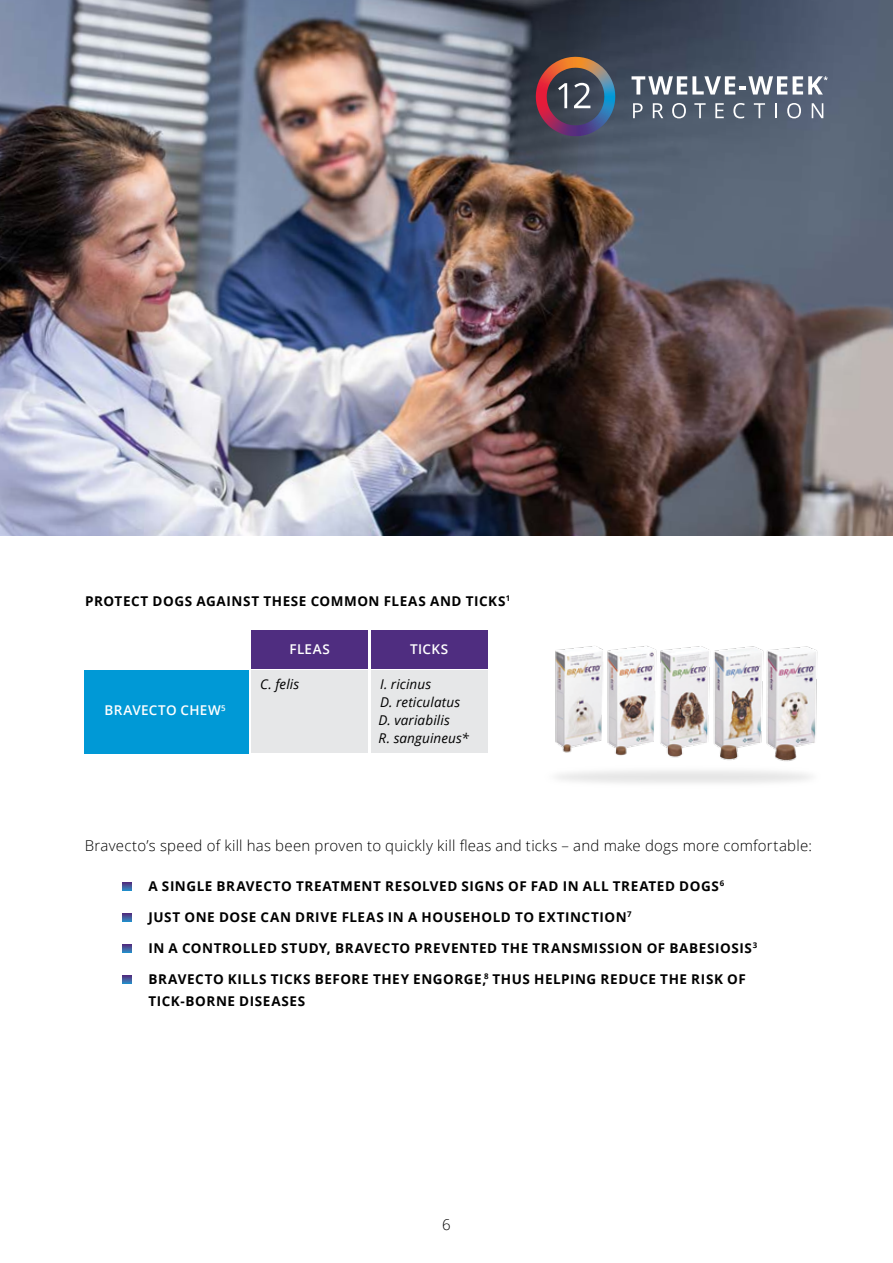
<style>
.page{position:relative;width:893px;height:1263px;background:#fff}
.page>*{position:absolute;margin:0;border:0;box-sizing:border-box;transform-origin:0 0}
.t1{font:300 15px "Open Sans";letter-spacing:.015em;color:#000}
.t2{font:700 13.5px "Open Sans";letter-spacing:.045em;color:#000}
.t3{font:italic 13.5px/18px "Open Sans";letter-spacing:.01em;color:#000}
.t4{font:600 13.5px "Open Sans";letter-spacing:.025em;color:#fff}
.t5{font:700 7.8px "Open Sans";color:#000}
.t6{font:600 7.8px "Open Sans";color:#fff}
</style>
<div class="page">
<img style="left:0;top:0;width:893px;height:536px">
<svg style="left:631px;top:76px;width:156px;height:19px"></svg>
<svg style="left:793px;top:76px;width:35px;height:19px"></svg>
<svg style="left:633px;top:103px;width:10px;height:15px"></svg>
<svg style="left:653px;top:103px;width:10px;height:15px"></svg>
<svg style="left:672px;top:103px;width:14px;height:15px"></svg>
<svg style="left:694px;top:103px;width:12px;height:15px"></svg>
<svg style="left:715px;top:103px;width:9px;height:15px"></svg>
<svg style="left:733px;top:103px;width:12px;height:15px"></svg>
<svg style="left:754px;top:103px;width:11px;height:15px"></svg>
<svg style="left:775px;top:103px;width:2px;height:15px"></svg>
<svg style="left:787px;top:103px;width:14px;height:15px"></svg>
<svg style="left:812px;top:103px;width:11px;height:15px"></svg>
<svg style="left:536px;top:57px;width:79px;height:79px;background:#645260"></svg>
<div style="left:85px;top:670px;width:164px;height:83px;background:#0099d6"></div>
<div style="left:371px;top:630px;width:117px;height:38px;background:#4f2d80"></div>
<div style="left:371px;top:671px;width:117px;height:82px;background:#e6e7e8"></div>
<div style="left:251px;top:630px;width:117px;height:38px;background:#4f2d80"></div>
<div style="left:251px;top:671px;width:117px;height:82px;background:#e6e7e8"></div>
<svg style="left:123px;top:882px;width:8px;height:9px"></svg>
<svg style="left:123px;top:913px;width:8px;height:9px"></svg>
<svg style="left:123px;top:944px;width:8px;height:9px"></svg>
<svg style="left:123px;top:975px;width:8px;height:9px"></svg>
<img style="left:555px;top:646px;width:263px;height:137px">
<p class="t2" style="left:85px;top:591px;width:19px">PROTECT</p>
<p class="t2" style="left:153px;top:591px;width:74px">DOGS AGAINST</p>
<p class="t2" style="left:263px;top:591px;width:10px">THESE</p>
<p class="t2" style="left:311px;top:591px;width:90px">COMMON FLEAS</p>
<p class="t2" style="left:430px;top:591px;width:12px">AND</p>
<p class="t2" style="left:466px;top:591px;width:46px">TICKS<sup>1</sup></p>
<p class="t4" style="left:105px;top:701px;width:46px">BRAVECT</p>
<p class="t4" style="left:166px;top:701px;width:35px">O CHEW</p>
<p class="t6" style="left:221px;top:703px;width:6px">5</p>
<p class="t4" style="left:290px;top:640px;width:17px">FLEAS</p>
<p class="t3" style="left:260px;top:675px;width:41px">C. felis</p>
<p class="t4" style="left:410px;top:640px;width:40px">TICKS</p>
<p class="t3" style="left:379px;top:675px;width:92px">I. ricinus<br>D. reticulatus<br>D. variabilis<br>R. sanguineus*</p>
<p class="t1" style="left:85px;top:836px;width:729px">Bravecto’s speed of kill has been proven to quickly kill fleas and ticks – and make dogs more comfortable:</p>
<p class="t2" style="left:148px;top:876px;width:22px">A SIN</p>
<p class="t2" style="left:186px;top:876px;width:50px">GLE BRAVECTO</p>
<p class="t2" style="left:296px;top:876px;width:10px">TREAT</p>
<p class="t2" style="left:340px;top:876px;width:23px">MENT</p>
<p class="t2" style="left:385px;top:876px;width:10px">RESOLVED</p>
<p class="t2" style="left:462px;top:876px;width:131px">SIGNS OF FAD IN ALL</p>
<p class="t2" style="left:613px;top:876px;width:10px">TREATED</p>
<p class="t2" style="left:679px;top:876px;width:46px">DOGS<sup>6</sup></p>
<p class="t2" style="left:132px;top:907px;width:11px">JUST</p>
<p class="t2" style="left:184px;top:907px;width:11px">ONE</p>
<p class="t2" style="left:219px;top:907px;width:10px">DOSE</p>
<p class="t2" style="left:261px;top:907px;width:11px">CAN</p>
<p class="t2" style="left:295px;top:907px;width:10px">DRIVE</p>
<p class="t2" style="left:342px;top:907px;width:17px">FLEAS</p>
<p class="t2" style="left:388px;top:907px;width:45px">IN AHOUSEHOLD</p>
<p class="t2" style="left:515px;top:907px;width:33px">TO EXTINCTION</p>
<p class="t5" style="left:627px;top:909px;width:6px">7</p>
<p class="t2" style="left:148px;top:938px;width:44px">INACONTROLLED</p>
<p class="t2" style="left:281px;top:938px;width:11px">STUDY</p>
<p class="t2" style="left:327px;top:938px;width:28px">, BRAVECTO</p>
<p class="t2" style="left:415px;top:938px;width:10px">PREVENTED</p>
<p class="t2" style="left:501px;top:938px;width:10px">THE</p>
<p class="t2" style="left:532px;top:938px;width:11px">TRANS</p>
<p class="t2" style="left:581px;top:938px;width:22px">MISSION</p>
<p class="t2" style="left:647px;top:938px;width:42px">OF BABESIOSIS</p>
<p class="t5" style="left:753px;top:940px;width:6px">3</p>
<p class="t2" style="left:148px;top:969px;width:20px">BRAVECTO</p>
<p class="t2" style="left:228px;top:969px;width:18px">KILLS</p>
<p class="t2" style="left:271px;top:969px;width:80px">TICKSBE FORE</p>
<p class="t2" style="left:373px;top:969px;width:10px">THEY</p>
<p class="t2" style="left:413px;top:969px;width:90px">ENGORGE,<sup>8</sup> THUS</p>
<p class="t2" style="left:534px;top:969px;width:10px">HELPIN</p>
<p class="t2" style="left:587px;top:969px;width:24px">G REDUCE</p>
<p class="t2" style="left:660px;top:969px;width:10px">THE</p>
<p class="t2" style="left:691px;top:969px;width:56px">RISK OF</p>
<p class="t2" style="left:148px;top:992px;width:48px">TICK-BORNE</p>
<p class="t2" style="left:239px;top:992px;width:10px">DISEASES</p>
<p class="t1" style="left:442px;top:1214px;width:10px">6</p>
</div>
